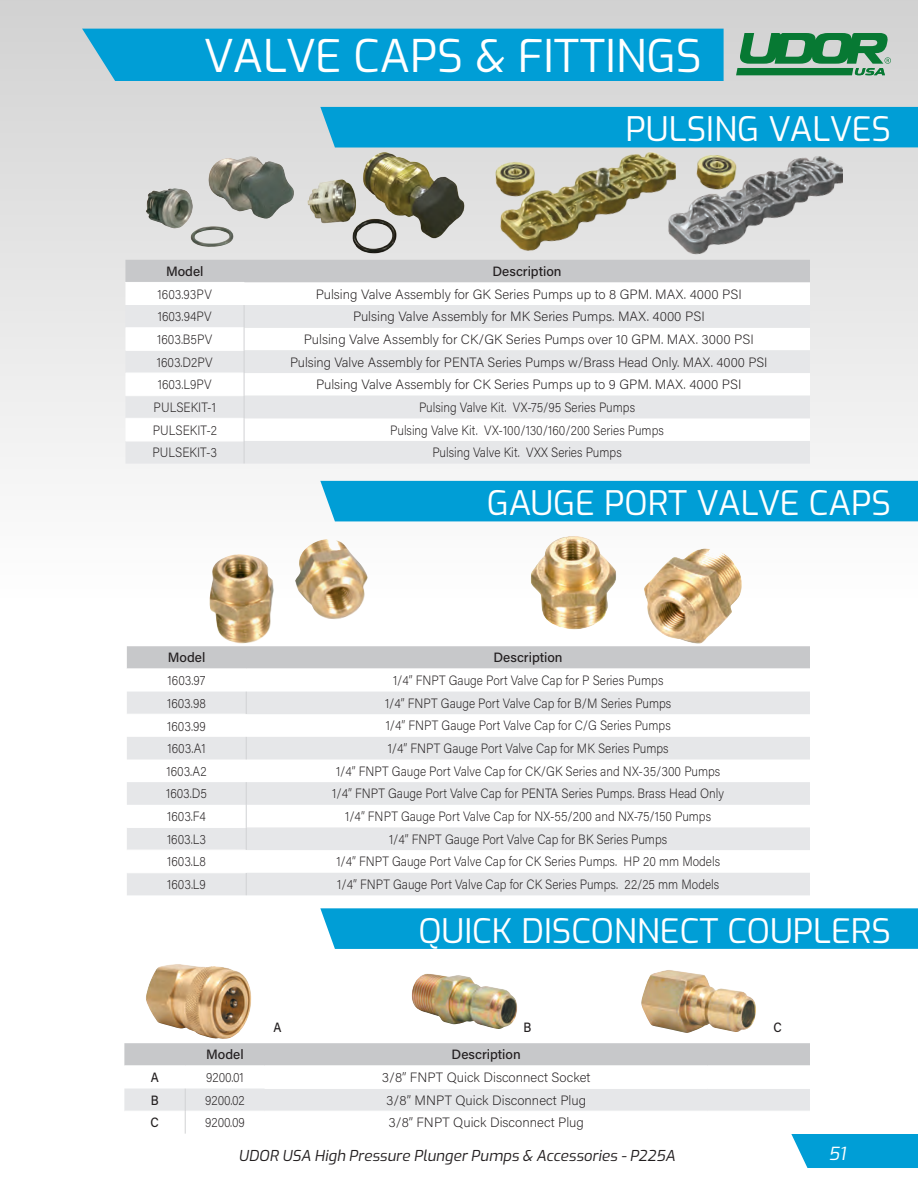
<style>
.page{position:relative;width:918px;height:1188px;background:#fff}
.page>*{position:absolute;margin:0;border:0;box-sizing:border-box;transform-origin:0 0}
.t1{font:45px "Exo";color:#fff}
.t2{font:33.75px "Exo";color:#fff}
.t3{font:italic 18px "Exo";color:#fff}
.t4{font:italic 15px "Exo";color:#231f20}
.t5{font:200 13.5px "Acumin Pro";color:#231f20;scale:.9 1}
.t6{font:200 13.5px "Acumin Pro";color:#231f20}
.t7{font:500 13.5px "Acumin Pro";color:#231f20}
.t8{font:500 13.5px "Acumin Pro";color:#231f20;scale:.9 1}
</style>
<div class="page">
<div style="left:0;top:0;width:918px;height:598px;background:linear-gradient(to bottom,#d1d1d1,#fefefe)"></div>
<div style="left:82px;top:29px;width:642px;height:52px;background:#009ed6"></div>
<svg style="left:736px;top:33px;width:155px;height:42px;background:#559c70"></svg>
<svg style="left:125px;top:260px;width:685px;height:203px"></svg>
<img style="left:146px;top:156px;width:140px;height:92px">
<svg style="left:127px;top:646px;width:683px;height:249px"></svg>
<img style="left:208px;top:539px;width:161px;height:109px">
<img style="left:531px;top:536px;width:211px;height:108px">
<svg style="left:124px;top:1043px;width:794px;height:125px"></svg>
<img style="left:641px;top:970px;width:115px;height:63px">
<img style="left:411px;top:974px;width:107px;height:55px">
<img style="left:146px;top:964px;width:106px;height:75px">
<img style="left:286px;top:144px;width:194px;height:134px">
<img style="left:491px;top:151px;width:185px;height:103px">
<div style="left:320px;top:107px;width:598px;height:41px;background:#009ed6"></div>
<div style="left:320px;top:481px;width:598px;height:40px;background:#009ed6"></div>
<div style="left:320px;top:908px;width:598px;height:41px;background:#009ed6"></div>
<img style="left:659px;top:154px;width:184px;height:103px">
<p class="t1" style="left:204px;top:23px;width:500px">VALVE CAPS &amp; FITTINGS</p>
<p class="t2" style="left:626px;top:104px;width:267px">PULSING VALVES</p>
<p class="t7" style="left:166px;top:262px;width:39px">Model</p>
<p class="t7" style="left:492px;top:262px;width:71px">Description</p>
<p class="t5" style="left:158px;top:285px;width:62px">1603.93PV</p>
<p class="t6" style="left:316px;top:285px;width:428px">Pulsing Valve Assembly for GK Series Pumps up to 8 GPM. MAX. 4000 PSI</p>
<p class="t5" style="left:158px;top:307px;width:62px">1603.94PV</p>
<p class="t6" style="left:353px;top:307px;width:353px">Pulsing Valve Assembly for MK Series Pumps. MAX. 4000 PSI</p>
<p class="t5" style="left:157px;top:330px;width:63px">1603.B5PV</p>
<p class="t6" style="left:304px;top:330px;width:451px">Pulsing Valve Assembly for CK/GK Series Pumps over 10 GPM. MAX. 3000 PSI</p>
<p class="t5" style="left:157px;top:353px;width:64px">1603.D2PV</p>
<p class="t6" style="left:290px;top:353px;width:479px">Pulsing Valve Assembly for PENTA Series Pumps w/Brass Head Only. MAX. 4000 PSI</p>
<p class="t5" style="left:158px;top:375px;width:62px">1603.L9PV</p>
<p class="t6" style="left:316px;top:375px;width:427px">Pulsing Valve Assembly for CK Series Pumps up to 9 GPM. MAX. 4000 PSI</p>
<p class="t5" style="left:154px;top:398px;width:71px">PULSEKIT-1</p>
<p class="t5" style="left:419px;top:398px;width:241px">Pulsing Valve Kit. VX-75/95 Series Pumps</p>
<p class="t5" style="left:153px;top:421px;width:73px">PULSEKIT-2</p>
<p class="t5" style="left:390px;top:421px;width:306px">Pulsing Valve Kit. VX-100/130/160/200 Series Pumps</p>
<p class="t5" style="left:152px;top:443px;width:74px">PULSEKIT-3</p>
<p class="t5" style="left:432px;top:443px;width:212px">Pulsing Valve Kit. VXX Series Pumps</p>
<p class="t2" style="left:487px;top:478px;width:406px">GAUGE PORT VALVE CAPS</p>
<p class="t7" style="left:168px;top:648px;width:39px">Model</p>
<p class="t7" style="left:494px;top:648px;width:71px">Description</p>
<p class="t5" style="left:168px;top:671px;width:44px">1603.97</p>
<p class="t5" style="left:393px;top:671px;width:302px">1/4” FNPT Gauge Port Valve Cap for P Series Pumps</p>
<p class="t5" style="left:167px;top:694px;width:45px">1603.98</p>
<p class="t5" style="left:385px;top:694px;width:320px">1/4” FNPT Gauge Port Valve Cap for B/M Series Pumps</p>
<p class="t5" style="left:167px;top:717px;width:45px">1603.99</p>
<p class="t5" style="left:386px;top:717px;width:318px">1/4” FNPT Gauge Port Valve Cap for C/G Series Pumps</p>
<p class="t5" style="left:167px;top:739px;width:44px">1603.A1</p>
<p class="t5" style="left:388px;top:739px;width:314px">1/4” FNPT Gauge Port Valve Cap for MK Series Pumps</p>
<p class="t5" style="left:166px;top:762px;width:46px">1603.A2</p>
<p class="t5" style="left:336px;top:762px;width:429px">1/4” FNPT Gauge Port Valve Cap for CK/GK Series and NX-35/300 Pumps</p>
<p class="t5" style="left:166px;top:784px;width:47px">1603.D5</p>
<p class="t5" style="left:332px;top:784px;width:437px">1/4” FNPT Gauge Port Valve Cap for PENTA Series Pumps. Brass Head Only</p>
<p class="t5" style="left:167px;top:807px;width:45px">1603.F4</p>
<p class="t5" style="left:345px;top:807px;width:408px">1/4” FNPT Gauge Port Valve Cap for NX-55/200 and NX-75/150 Pumps</p>
<p class="t5" style="left:167px;top:830px;width:45px">1603.L3</p>
<p class="t5" style="left:389px;top:830px;width:311px">1/4” FNPT Gauge Port Valve Cap for BK Series Pumps</p>
<p class="t5" style="left:167px;top:852px;width:45px">1603.L8</p>
<p class="t5" style="left:336px;top:852px;width:428px">1/4” FNPT Gauge Port Valve Cap for CK Series Pumps. HP 20 mm Models</p>
<p class="t5" style="left:167px;top:875px;width:45px">1603.L9</p>
<p class="t5" style="left:337px;top:875px;width:426px">1/4” FNPT Gauge Port Valve Cap for CK Series Pumps. 22/25 mm Models</p>
<p class="t2" style="left:418px;top:905px;width:474px">QUICK DISCONNECT COUPLERS</p>
<p class="t8" style="left:274px;top:1018px;width:10px">A</p>
<p class="t8" style="left:524px;top:1018px;width:10px">B</p>
<p class="t8" style="left:773px;top:1018px;width:11px">C</p>
<p class="t7" style="left:206px;top:1045px;width:39px">Model</p>
<p class="t7" style="left:452px;top:1045px;width:71px">Description</p>
<p class="t8" style="left:151px;top:1068px;width:10px">A</p>
<p class="t5" style="left:206px;top:1068px;width:43px">9200.01</p>
<p class="t6" style="left:382px;top:1068px;width:210px">3/8” FNPT Quick Disconnect Socket</p>
<p class="t8" style="left:151px;top:1091px;width:10px">B</p>
<p class="t5" style="left:205px;top:1091px;width:46px">9200.02</p>
<p class="t6" style="left:386px;top:1091px;width:201px">3/8” MNPT Quick Disconnect Plug</p>
<p class="t8" style="left:151px;top:1113px;width:11px">C</p>
<p class="t5" style="left:205px;top:1113px;width:46px">9200.09</p>
<p class="t6" style="left:388px;top:1113px;width:197px">3/8” FNPT Quick Disconnect Plug</p>
<p class="t4" style="left:238px;top:1144px;width:438px">UDOR USA High Pressure Plunger Pumps &amp; Accessories - P225A</p>
<h3 class="t3" style="left:828px;top:1140px;width:19px">51</h3>
</div>
